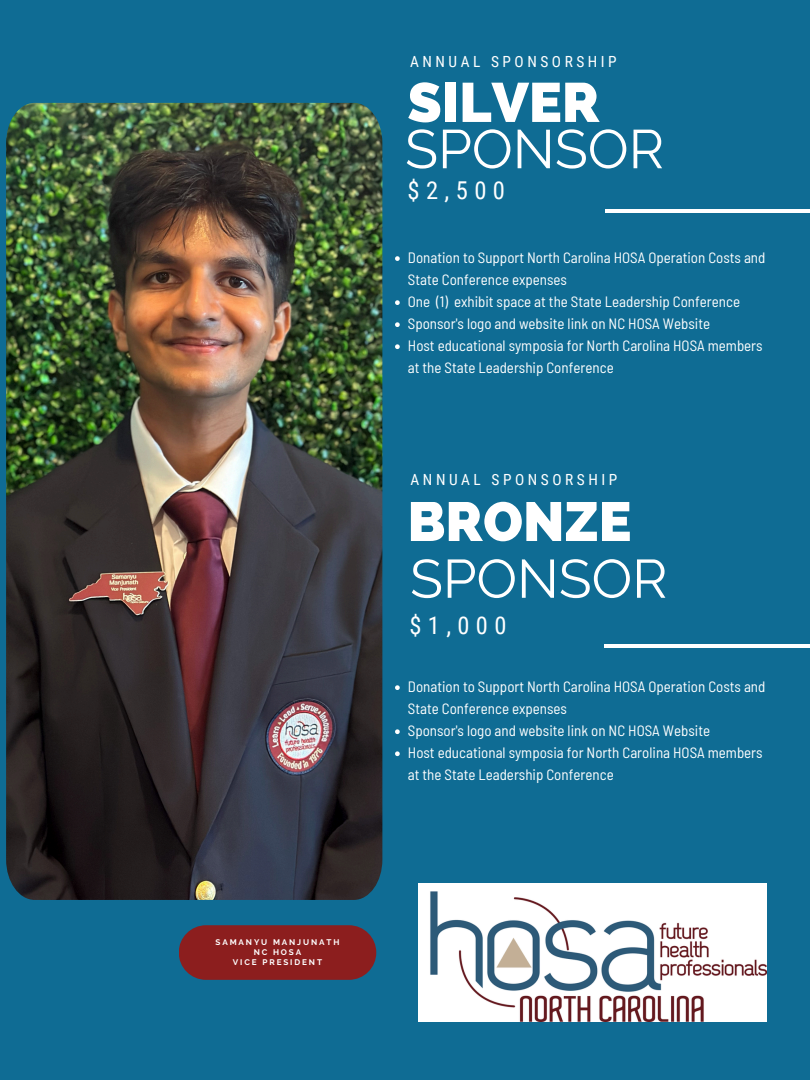
<style>
.page{position:relative;width:810px;height:1080px;background:#0f6c94}
.page>*{position:absolute;margin:0;border:0;box-sizing:border-box;transform-origin:0 0}
.t1{font:800 55.31px "Raleway";color:#fff}
.t2{font:800 54.94px "Raleway";color:#fff}
.t3{font:54.44px "Raleway";color:#fff}
.t4{font:54.06px "Raleway";color:#fff}
.t5{font:24.62px "Roboto Condensed";color:#fff}
.t6{font:24.44px "Roboto Condensed";color:#fff}
.t7{font:15.38px "Roboto Condensed";letter-spacing:.23em;color:#fff}
.t8{font:semi-condensed 15px/22px "Barlow";color:#fff}
.t9{font:700 8.12px "Raleway";letter-spacing:.23em;color:#fff}
</style>
<div class="page">
<hr style="left:688px;top:210px;width:122px;height:3px;background:#fff">
<hr style="left:605px;top:210px;width:167px;height:3px;background:#fff">
<hr style="left:687px;top:644px;width:123px;height:4px;background:#fff">
<hr style="left:604px;top:644px;width:167px;height:4px;background:#fff">
<img style="left:419px;top:883px;width:348px;height:139px">
<div style="left:179px;top:925px;width:197px;height:55px;background:#8c1e1e;border-radius:27px"></div>
<img style="left:6px;top:103px;width:376px;height:797px">
<svg style="left:395px;top:256px;width:5px;height:5px"></svg>
<svg style="left:395px;top:300px;width:5px;height:5px"></svg>
<svg style="left:395px;top:322px;width:5px;height:5px"></svg>
<svg style="left:395px;top:344px;width:5px;height:5px"></svg>
<svg style="left:395px;top:685px;width:5px;height:5px"></svg>
<svg style="left:395px;top:729px;width:5px;height:5px"></svg>
<svg style="left:395px;top:751px;width:5px;height:5px"></svg>
<h2 class="t9" style="left:216px;top:937px;width:125px">SAMANYU MANJUNATH</h2>
<h3 class="t9" style="left:254px;top:947px;width:49px">NC HOSA</h3>
<p class="t9" style="left:233px;top:957px;width:91px">VICE PRESIDENT</p>
<h2 class="t7" style="left:410px;top:53px;width:208px">ANNUAL SPONSORSHIP</h2>
<h4 class="t1" style="left:408px;top:70px;width:194px">SILVER</h4>
<h1 class="t3" style="left:405px;top:117px;width:261px">SPONSOR</h1>
<h3 class="t5" style="left:408px;top:177px;width:99px">$2,500</h3>
<p class="t8" style="left:408px;top:246px;width:359px">Donation to Support North Carolina HOSA Operation Costs and<br>State Conference expenses</p>
<p class="t8" style="left:408px;top:290px;width:334px">One (1) exhibit space at the State Leadership Conference</p>
<p class="t8" style="left:408px;top:312px;width:304px">Sponsor's logo and website link on NC HOSA Website</p>
<p class="t8" style="left:408px;top:334px;width:356px">Host educational symposia for North Carolina HOSA members at the State Leadership Conference</p>
<p class="t7" style="left:411px;top:471px;width:208px">ANNUAL SPONSORSHIP</p>
<p class="t2" style="left:408px;top:489px;width:225px">BRONZE</p>
<p class="t4" style="left:410px;top:547px;width:259px">SPONSOR</p>
<h4 class="t6" style="left:410px;top:611px;width:98px">$1,000</h4>
<p class="t8" style="left:408px;top:675px;width:359px">Donation to Support North Carolina HOSA Operation Costs and<br>State Conference expenses</p>
<p class="t8" style="left:408px;top:719px;width:304px">Sponsor's logo and website link on NC HOSA Website</p>
<p class="t8" style="left:408px;top:741px;width:356px">Host educational symposia for North Carolina HOSA members at the State Leadership Conference</p>
</div>
